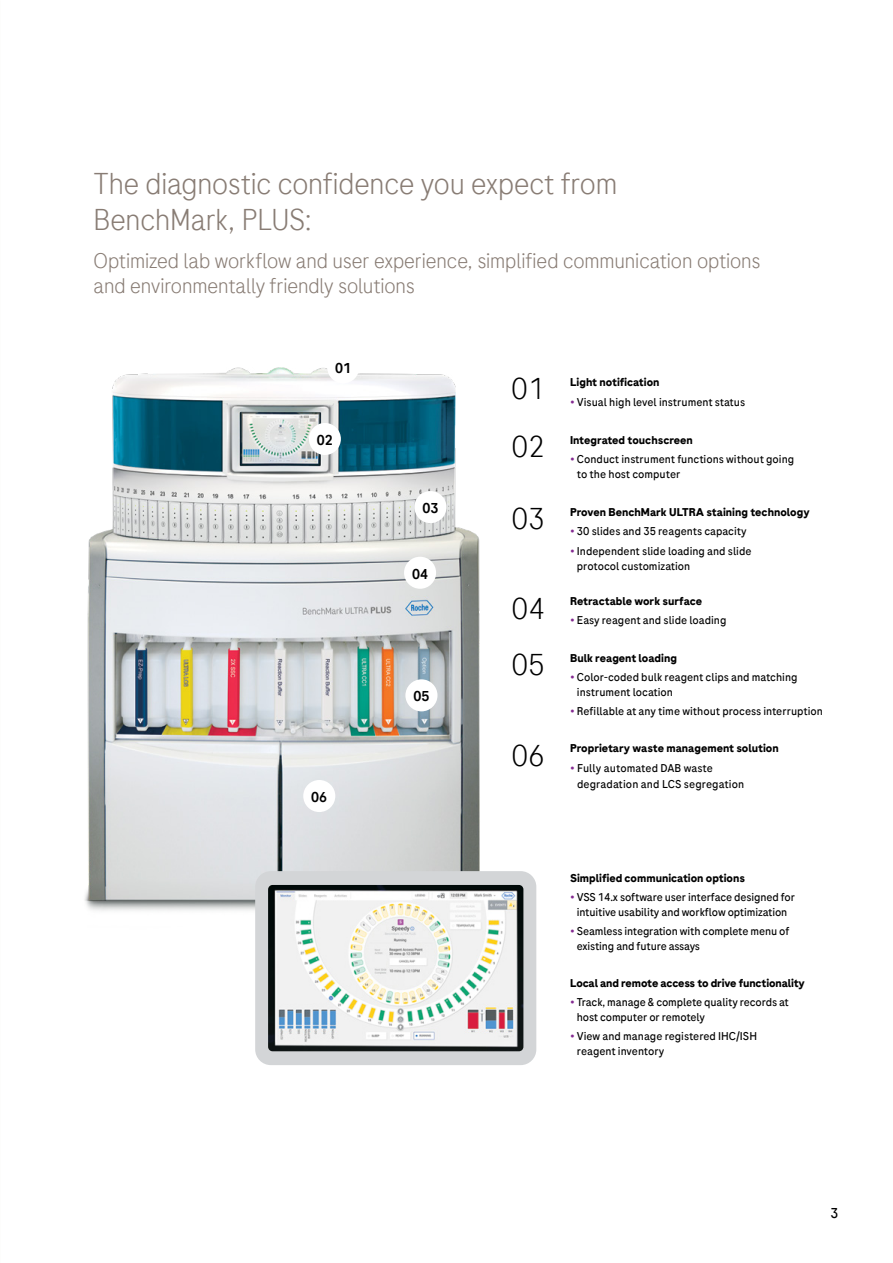
<style>
.page{position:relative;width:893px;height:1263px;background:#fff}
.page>*{position:absolute;margin:0;border:0;box-sizing:border-box;transform-origin:0 0}
.t1{font:300 30px/36px "Roche Sans";letter-spacing:-.01em;color:#887c74}
.t2{font:300 30px "Roche Sans";color:#000}
.t3{font:300 21px/25.2px "Roche Sans";letter-spacing:-.005em;color:#887c74}
.t4{font:500 14.25px "Roche Sans";color:#000}
.t5{font:14.25px "Roche Sans";color:#000}
.t6{font:11.25px/15px "Roche Sans";letter-spacing:-.005em;color:#000}
.t7{font:700 11.25px "Roche Sans";color:#000}
.s1{color:#842b91}
</style>
<div class="page">
<img style="left:84px;top:367px;width:396px;height:544px">
<div style="left:405px;top:679px;width:32px;height:32px;background:#fff;border-radius:50%"></div>
<div style="left:404px;top:557px;width:32px;height:32px;background:#fff;border-radius:50%"></div>
<div style="left:414px;top:491px;width:32px;height:32px;background:#fff;border-radius:50%"></div>
<div style="left:309px;top:423px;width:32px;height:32px;background:#fff;border-radius:50%"></div>
<div style="left:327px;top:351px;width:32px;height:32px;background:#fff;border-radius:50%"></div>
<div style="left:303px;top:780px;width:32px;height:32px;background:#fff;border-radius:50%"></div>
<div style="left:255px;top:871px;width:281px;height:194px;background:#d3d5d7;border-radius:16px"></div>
<img style="left:268px;top:885px;width:255px;height:166px">
<h1 class="t1" style="left:94px;top:165px;width:525px">The diagnostic confidence you expect from<br>BenchMark, PLUS:</h1>
<h2 class="t3" style="left:94px;top:248px;width:669px">Optimized lab workflow and user experience, simplified communication options and environmentally friendly solutions</h2>
<p class="t4" style="left:335px;top:359px;width:17px">01</p>
<p class="t4" style="left:317px;top:431px;width:17px">02</p>
<p class="t4" style="left:311px;top:788px;width:17px">06</p>
<p class="t4" style="left:422px;top:499px;width:17px">03</p>
<p class="t4" style="left:412px;top:565px;width:17px">04</p>
<p class="t4" style="left:413px;top:687px;width:17px">05</p>
<h1 class="t2" style="left:511px;top:370px;width:35px">01</h1>
<h1 class="t2" style="left:511px;top:428px;width:35px">02</h1>
<p class="t7" style="left:570px;top:375px;width:91px">Light notification</p>
<p class="t6" style="left:570px;top:394px;width:177px"><span class="s1">•</span> Visual high level instrument status</p>
<p class="t7" style="left:570px;top:433px;width:124px">Integrated touchscreen</p>
<p class="t6" style="left:577px;top:452px;width:219px;text-indent:-7px"><span class="s1">•</span> Conduct instrument functions without going to the host computer</p>
<h1 class="t2" style="left:511px;top:500px;width:35px">03</h1>
<p class="t7" style="left:570px;top:505px;width:241px">Proven BenchMark ULTRA staining technology</p>
<p class="t6" style="left:570px;top:524px;width:178px"><span class="s1">•</span> 30 slides and 35 reagents capacity</p>
<p class="t6" style="left:577px;top:543px;width:176px;text-indent:-7px"><span class="s1">•</span> Independent slide loading and slide protocol customization</p>
<h1 class="t2" style="left:511px;top:589px;width:35px">04</h1>
<p class="t7" style="left:570px;top:594px;width:134px">Retractable work surface</p>
<p class="t6" style="left:570px;top:613px;width:158px"><span class="s1">•</span> Easy reagent and slide loading</p>
<h1 class="t2" style="left:511px;top:646px;width:35px">05</h1>
<p class="t7" style="left:570px;top:651px;width:108px">Bulk reagent loading</p>
<p class="t6" style="left:577px;top:669px;width:222px;text-indent:-7px"><span class="s1">•</span> Color-coded bulk reagent clips and matching instrument location</p>
<p class="t6" style="left:570px;top:703px;width:254px"><span class="s1">•</span> Refillable at any time without process interruption</p>
<h1 class="t2" style="left:511px;top:736px;width:35px">06</h1>
<p class="t7" style="left:570px;top:741px;width:210px">Proprietary waste management solution</p>
<p class="t6" style="left:577px;top:760px;width:169px;line-height:15.9px;text-indent:-7px"><span class="s1">•</span> Fully automated DAB waste degradation and LCS segregation</p>
<p class="t7" style="left:570px;top:871px;width:176px">Simplified communication options</p>
<p class="t6" style="left:570px;top:890px;width:227px;text-align:center"><span class="s1">•</span> VSS 14.x software user interface designed for intuitive usability and workflow optimization</p>
<p class="t6" style="left:577px;top:924px;width:214px;text-indent:-7px"><span class="s1">•</span> Seamless integration with complete menu of existing and future assays</p>
<p class="t7" style="left:570px;top:976px;width:236px">Local and remote access to drive functionality</p>
<p class="t6" style="left:577px;top:994px;width:214px;text-indent:-7px"><span class="s1">•</span> Track, manage &amp; complete quality records at host computer or remotely</p>
<p class="t6" style="left:577px;top:1028px;width:182px;text-indent:-7px"><span class="s1">•</span> View and manage registered IHC/ISH reagent inventory</p>
<p class="t5" style="left:831px;top:1204px;width:9px">3</p>
</div>
